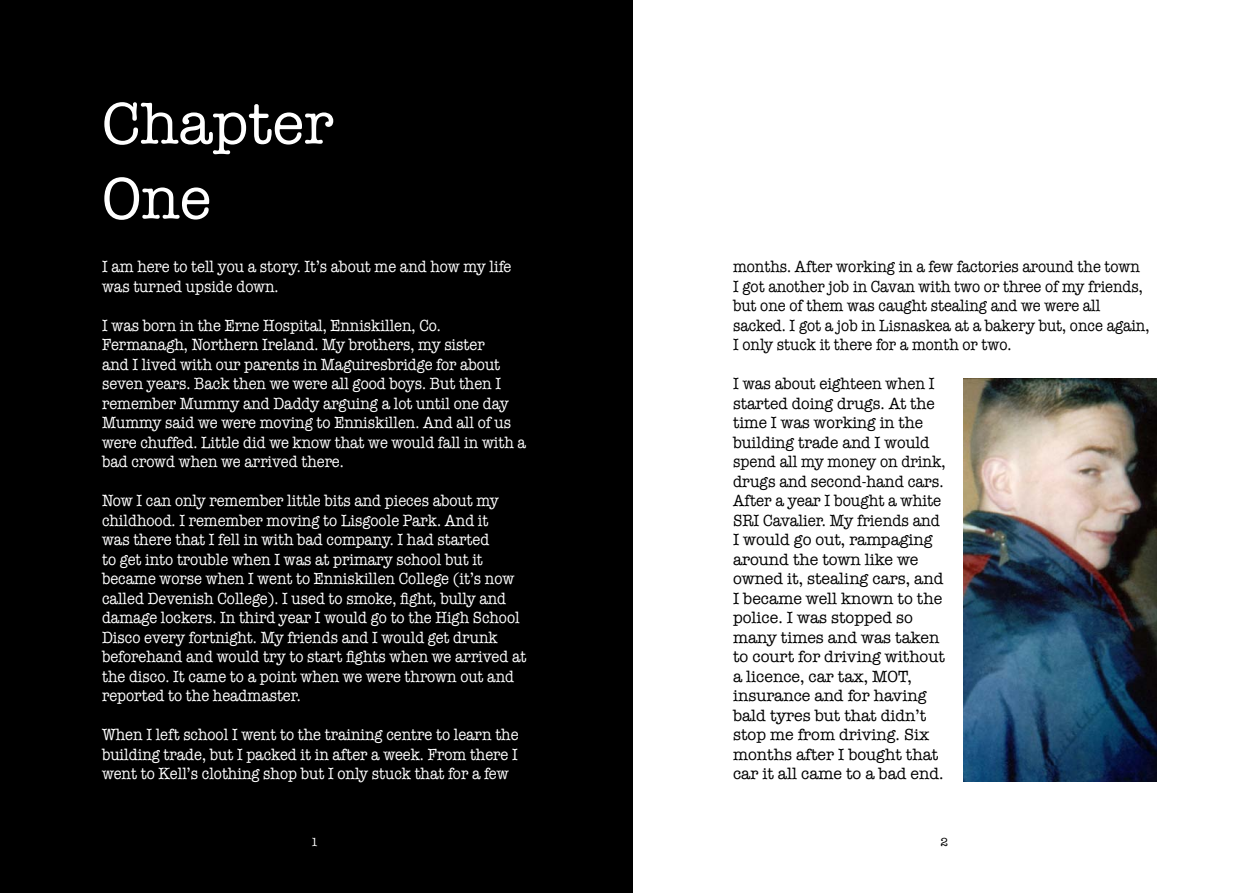
<style>
.page{position:relative;width:1259px;height:893px;background:#fff}
.page>*{position:absolute;margin:0;border:0;box-sizing:border-box;transform-origin:0 0}
.t1{font:60px/75px "American Typewriter";color:#fff}
.t2{font:16.5px/19.5px "American Typewriter";color:#fff;scale:.9 1}
.t3{font:16.5px/19.5px "American Typewriter";color:#000;scale:.92 1}
.t4{font:16.5px/19.5px "American Typewriter";color:#000;scale:.9 1}
.t5{font:12px "American Typewriter";color:#fff}
.t6{font:12px "American Typewriter";color:#000}
</style>
<div class="page">
<div style="left:0;top:0;width:632px;height:893px;background:#000"></div>
<img style="left:963px;top:378px;width:194px;height:403px">
<h1 class="t1" style="left:102px;top:86px;width:233px">Chapter<br>One</h1>
<p class="t2" style="left:102px;top:257px;width:456px">I am here to tell you a story. It’s about me and how my life was turned upside down.</p>
<p class="t2" style="left:102px;top:316px;width:472px">I was born in the Erne Hospital, Enniskillen, Co.<br>Fermanagh, Northern Ireland. My brothers, my sister<br>and I lived with our parents in Maguiresbridge for about seven years. Back then we were all good boys. But then I remember Mummy and Daddy arguing a lot until one day Mummy said we were moving to Enniskillen. And all of us were chuffed. Little did we know that we would fall in with a bad crowd when we arrived there.</p>
<p class="t2" style="left:102px;top:491px;width:473px">Now I can only remember little bits and pieces about my childhood. I remember moving to Lisgoole Park. And it<br>was there that I fell in with bad company. I had started<br>to get into trouble when I was at primary school but it became worse when I went to Enniskillen College (it’s now called Devenish College). I used to smoke, fight, bully and damage lockers. In third year I would go to the High School Disco every fortnight. My friends and I would get drunk beforehand and would try to start fights when we arrived at the disco. It came to a point when we were thrown out and reported to the headmaster.</p>
<p class="t2" style="left:102px;top:725px;width:464px;text-align:justify">When I left school I went to the training centre to learn the building trade, but I packed it in after a week. From there I went to Kell’s clothing shop but I only stuck that for a few</p>
<p class="t4" style="left:733px;top:257px;width:464px">months. After working in a few factories around the town I got another job in Cavan with two or three of my friends, but one of them was caught stealing and we were all sacked. I got a job in Lisnaskea at a bakery but, once again, I only stuck it there for a month or two.</p>
<p class="t3" style="left:733px;top:374px;width:232px">I was about eighteen when I started doing drugs. At the time I was working in the building trade and I would spend all my money on drink, drugs and second-hand cars.<br>After a year I bought a white<br>SRI Cavalier. My friends and<br>I would go out, rampaging around the town like we owned it, stealing cars, and<br>I became well known to the police. I was stopped so many times and was taken to court for driving without a licence, car tax, MOT, insurance and for having bald tyres but that didn’t stop me from driving. Six months after I bought that car it all came to a bad end.</p>
<p class="t5" style="left:311px;top:835px;width:9px">1</p>
<p class="t6" style="left:940px;top:835px;width:9px">2</p>
</div>
